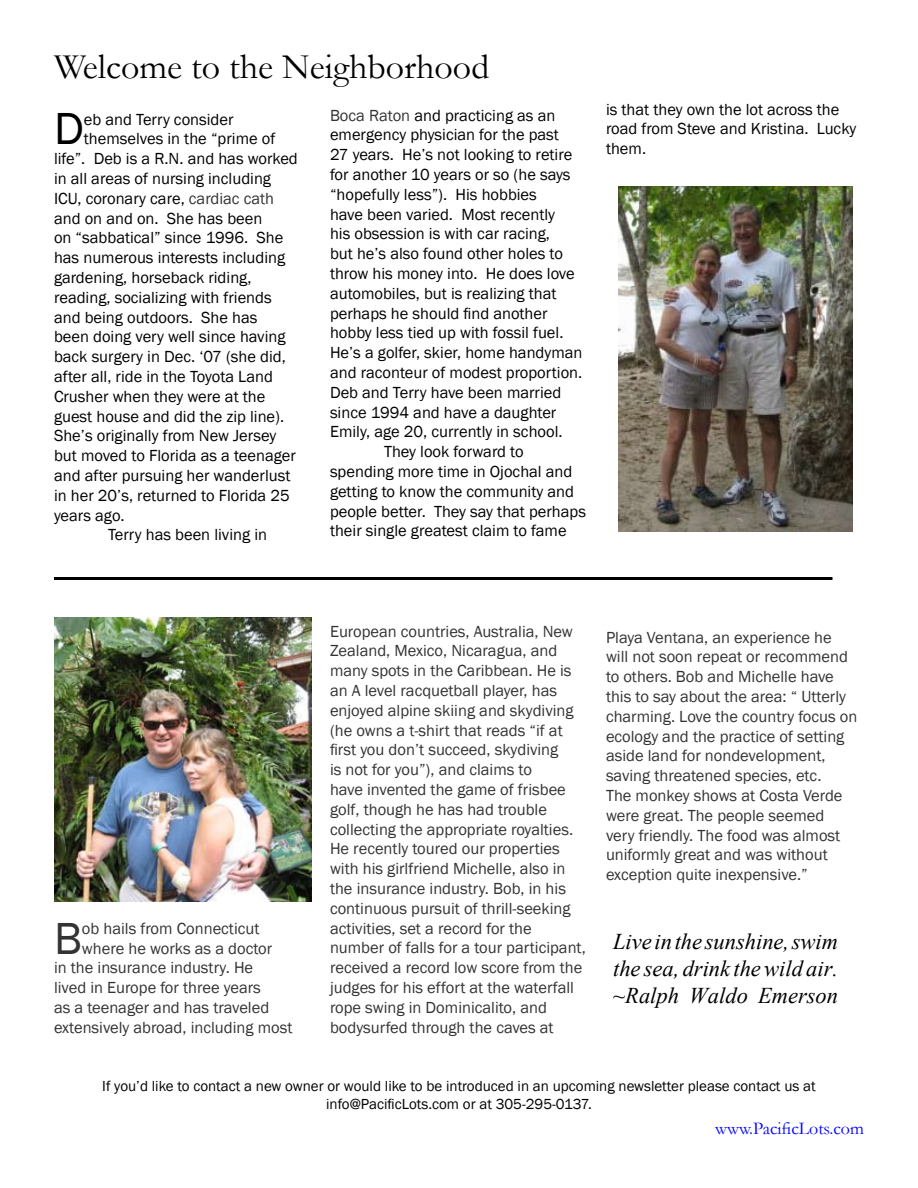
<style>
.page{position:relative;width:918px;height:1188px;background:#fff}
.page>*{position:absolute;margin:0;border:0;box-sizing:border-box;transform-origin:0 0}
.t1{font:46.2px "Franklin Gothic";color:#000}
.t2{font:46.2px "Franklin Gothic";color:#333}
.t3{font:36px "Garamond";color:#000}
.t4{font:italic 22.5px/27px "Times New Roman";color:#000;text-align:justify}
.t5{font:18px "Garamond";color:#00f}
.t6{font:16.5px/19.8px "Franklin Gothic";color:#000}
.t7{font:16.5px/19.8px "Franklin Gothic";color:#333}
.t8{font:15px/18px "Franklin Gothic";color:#000;text-align:center}
.s1{color:#333}
</style>
<div class="page">
<hr style="left:54px;top:577px;width:778px;height:3px;background:#000">
<img style="left:618px;top:187px;width:234px;height:345px">
<img style="left:54px;top:617px;width:258px;height:285px">
<h2 class="t3" style="left:54px;top:42px;width:437px">Welcome to the Neighborhood</h2>
<h1 class="t1" style="left:54px;top:100px;width:31px">D</h1>
<p class="t6" style="left:84px;top:110px;width:151px">eb and Terry consider</p>
<p class="t6" style="left:84px;top:129px;width:193px">themselves in the “prime of</p>
<p class="t6" style="left:54px;top:149px;width:245px">life”. Deb is a R.N. and has worked</p>
<p class="t6" style="left:54px;top:169px;width:219px">in all areas of nursing including</p>
<p class="t6" style="left:54px;top:189px;width:222px">ICU, coronary care, <span class="s1">cardiac cath</span></p>
<p class="t6" style="left:54px;top:209px;width:210px">and on and on. She has been</p>
<p class="t6" style="left:54px;top:228px;width:231px">on “sabbatical” since 1996. She</p>
<p class="t6" style="left:54px;top:248px;width:233px">has numerous interests including</p>
<p class="t6" style="left:54px;top:268px;width:199px">gardening, horseback riding,</p>
<p class="t6" style="left:54px;top:288px;width:219px">reading, socializing with friends</p>
<p class="t6" style="left:54px;top:308px;width:205px">and being outdoors. She has</p>
<p class="t6" style="left:54px;top:327px;width:233px">been doing very well since having</p>
<p class="t6" style="left:54px;top:347px;width:233px">back surgery in Dec. ‘07 (she did,</p>
<p class="t6" style="left:54px;top:367px;width:220px">after all, ride in the Toyota Land</p>
<p class="t6" style="left:54px;top:387px;width:213px">Crusher when they were at the</p>
<p class="t6" style="left:54px;top:407px;width:232px">guest house and did the zip line).</p>
<p class="t6" style="left:54px;top:426px;width:224px">She’s originally from New Jersey</p>
<p class="t6" style="left:54px;top:446px;width:243px">but moved to Florida as a teenager</p>
<p class="t6" style="left:54px;top:466px;width:238px">and after pursuing her wanderlust</p>
<p class="t6" style="left:54px;top:486px;width:237px">in her 20’s, returned to Florida 25</p>
<p class="t6" style="left:54px;top:506px;width:72px">years ago.</p>
<p class="t6" style="left:108px;top:525px;width:161px">Terry has been living in</p>
<p class="t6" style="left:330px;top:106px;width:227px"><span class="s1">Boca Raton</span> and practicing as an</p>
<p class="t6" style="left:330px;top:125px;width:231px">emergency physician for the past</p>
<p class="t6" style="left:330px;top:145px;width:244px">27 years. He’s not looking to retire</p>
<p class="t6" style="left:330px;top:165px;width:242px">for another 10 years or so (he says</p>
<p class="t6" style="left:330px;top:185px;width:208px">“hopefully less”). His hobbies</p>
<p class="t6" style="left:330px;top:205px;width:227px">have been varied. Most recently</p>
<p class="t6" style="left:330px;top:224px;width:222px">his obsession is with car racing,</p>
<p class="t6" style="left:330px;top:244px;width:234px">but he’s also found other holes to</p>
<p class="t6" style="left:330px;top:264px;width:246px">throw his money into. He does love</p>
<p class="t6" style="left:330px;top:284px;width:228px">automobiles, but is realizing that</p>
<p class="t6" style="left:330px;top:304px;width:219px">perhaps he should find another</p>
<p class="t6" style="left:330px;top:323px;width:235px">hobby less tied up with fossil fuel.</p>
<p class="t6" style="left:330px;top:343px;width:254px">He’s a golfer, skier, home handyman</p>
<p class="t6" style="left:330px;top:363px;width:254px">and raconteur of modest proportion.</p>
<p class="t6" style="left:330px;top:383px;width:233px">Deb and Terry have been married</p>
<p class="t6" style="left:330px;top:403px;width:228px">since 1994 and have a daughter</p>
<p class="t6" style="left:330px;top:422px;width:234px">Emily, age 20, currently in school.</p>
<p class="t6" style="left:384px;top:442px;width:141px">They look forward to</p>
<p class="t6" style="left:330px;top:462px;width:244px">spending more time in Ojochal and</p>
<p class="t6" style="left:330px;top:482px;width:246px">getting to know the community and</p>
<p class="t6" style="left:330px;top:502px;width:258px">people better. They say that perhaps</p>
<p class="t6" style="left:330px;top:521px;width:238px">their single greatest claim to fame</p>
<p class="t6" style="left:606px;top:100px;width:252px">is that they own the lot across the road from Steve and Kristina. Lucky them.</p>
<h1 class="t2" style="left:54px;top:909px;width:29px">B</h1>
<p class="t7" style="left:82px;top:919px;width:179px">ob hails from Connecticut</p>
<p class="t7" style="left:82px;top:939px;width:192px">where he works as a doctor</p>
<p class="t7" style="left:54px;top:958px;width:201px">in the insurance industry. He</p>
<p class="t7" style="left:54px;top:978px;width:208px">lived in Europe for three years</p>
<p class="t7" style="left:54px;top:998px;width:217px">as a teenager and has traveled</p>
<p class="t7" style="left:54px;top:1018px;width:240px">extensively abroad, including most</p>
<p class="t7" style="left:330px;top:622px;width:257px">European countries, Australia, New Zealand, Mexico, Nicaragua, and many spots in the Caribbean. He is an A level racquetball player, has enjoyed alpine skiing and skydiving (he owns a t-shirt that reads “if at first you don’t succeed, skydiving<br>is not for you”), and claims to<br>have invented the game of frisbee golf, though he has had trouble collecting the appropriate royalties.<br>He recently toured our properties with his girlfriend Michelle, also in the insurance industry. Bob, in his continuous pursuit of thrill-seeking activities, set a record for the number of falls for a tour participant, received a record low score from the judges for his effort at the waterfall rope swing in Dominicalito, and bodysurfed through the caves at</p>
<p class="t7" style="left:606px;top:628px;width:253px">Playa Ventana, an experience he will not soon repeat or recommend to others. Bob and Michelle have this to say about the area: “ Utterly charming. Love the country focus on ecology and the practice of setting aside land for nondevelopment, saving threatened species, etc.<br>The monkey shows at Costa Verde were great. The people seemed<br>very friendly. The food was almost uniformly great and was without exception quite inexpensive.”</p>
<h3 class="t4" style="left:613px;top:927px;width:226px">Live in the sunshine, swim the sea, drink the wild air. ~Ralph Waldo Emerson</h3>
<p class="t8" style="left:102px;top:1077px;width:715px">If you’d like to contact a new owner or would like to be introduced in an upcoming newsletter please contact us at info@PacificLots.com or at 305-295-0137.</p>
<p class="t5" style="left:715px;top:1116px;width:150px">www.PacificLots.com</p>
</div>
